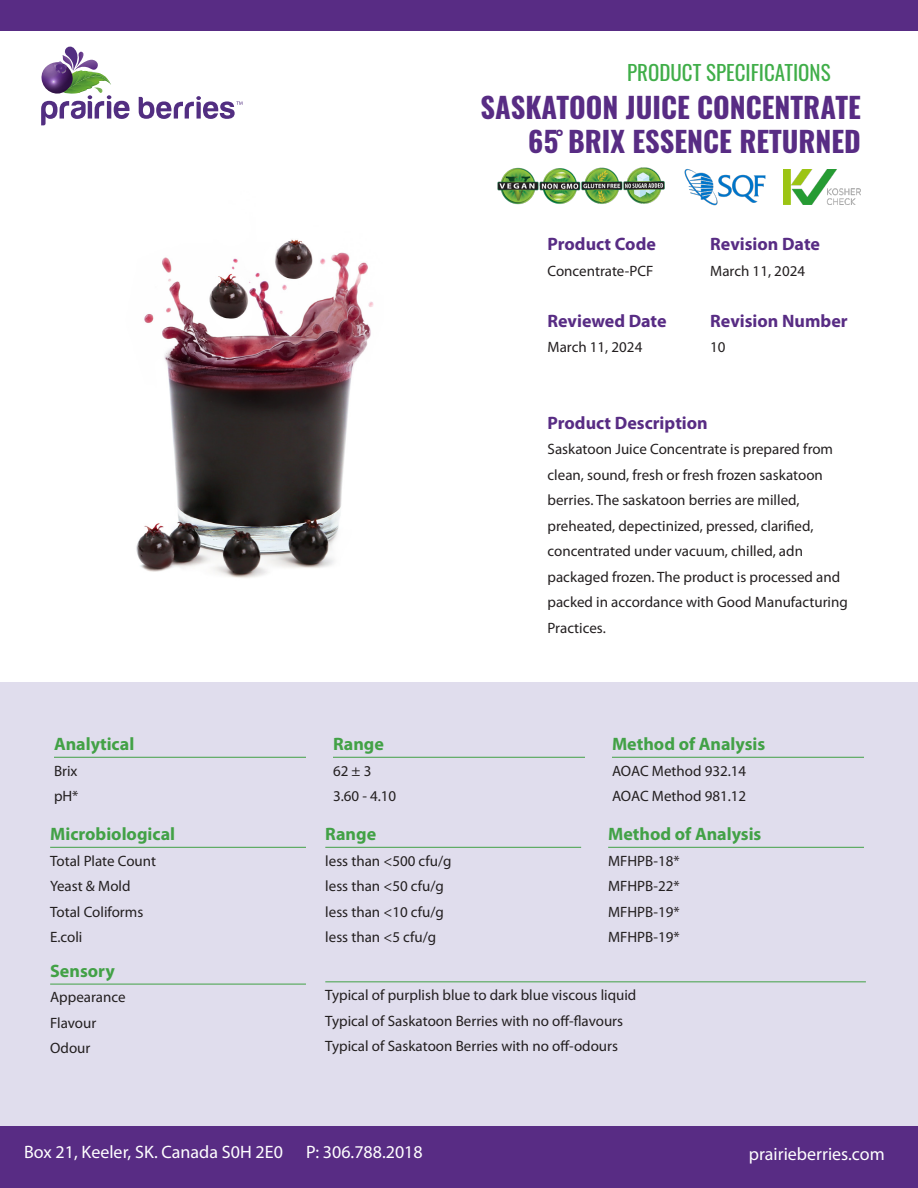
<style>
.page{position:relative;width:918px;height:1188px;background:#fff}
.page>*{position:absolute;margin:0;border:0;box-sizing:border-box;transform-origin:0 0}
.Product_Name{font:700 28.5px "Oswald";color:#582c84}
.t1{font:21px "Oswald";color:#40ae49}
.Section_Header_2{font:700 18px "Myriad Pro";color:#42a146}
.Section_Header{font:700 18px "Myriad Pro";color:#582c84}
.t2{font:18px "Myriad Pro";color:#fff}
.Body_Copy{font:15px/25.5px "Myriad Pro";color:#231f20}
</style>
<div class="page">
<div style="left:0;top:682px;width:918px;height:506px;background:#e0dded"></div>
<hr style="left:54px;top:757px;width:252px;height:1px;background:#42a146">
<hr style="left:333px;top:757px;width:252px;height:1px;background:#42a146">
<hr style="left:612px;top:757px;width:252px;height:1px;background:#42a146">
<img style="left:136px;top:239px;width:238px;height:339px">
<div style="left:0;top:1127px;width:918px;height:61px;background:#582c84"></div>
<div style="left:0;top:0;width:918px;height:31px;background:#582c84"></div>
<svg style="left:41px;top:47px;width:202px;height:78px"></svg>
<hr style="left:50px;top:847px;width:256px;height:1px;background:#42a146">
<hr style="left:325px;top:847px;width:256px;height:1px;background:#42a146">
<hr style="left:608px;top:847px;width:256px;height:1px;background:#42a146">
<hr style="left:50px;top:984px;width:256px;height:1px;background:#42a146">
<hr style="left:325px;top:981px;width:541px;height:1px;background:#42a146">
<img style="left:497px;top:167px;width:168px;height:38px">
<img style="left:684px;top:169px;width:81px;height:37px">
<img style="left:783px;top:169px;width:78px;height:36px">
<p class="t1" style="left:627px;top:53px;width:205px">PRODUCT SPECIFICATIONS</p>
<p class="Product_Name" style="left:480px;top:88px;width:382px">SASKATOON JUICE CONCENTRATE</p>
<p class="Product_Name" style="left:528px;top:122px;width:334px">65˚ BRIX ESSENCE RETURNED</p>
<p class="Section_Header" style="left:548px;top:232px;width:110px">Product Code</p>
<p class="Body_Copy" style="left:548px;top:258px;width:107px">Concentrate-PCF</p>
<p class="Section_Header" style="left:548px;top:309px;width:121px">Reviewed Date</p>
<p class="Body_Copy" style="left:548px;top:334px;width:96px">March 11, 2024</p>
<p class="Section_Header" style="left:710px;top:232px;width:111px">Revision Date</p>
<p class="Body_Copy" style="left:710px;top:258px;width:96px">March 11, 2024</p>
<p class="Section_Header" style="left:710px;top:309px;width:139px">Revision Number</p>
<p class="Body_Copy" style="left:710px;top:334px;width:17px">10</p>
<p class="Section_Header_2" style="left:54px;top:732px;width:82px">Analytical</p>
<p class="Body_Copy" style="left:54px;top:758px;width:25px">Brix</p>
<p class="Body_Copy" style="left:54px;top:783px;width:26px">pH*</p>
<p class="Section_Header_2" style="left:50px;top:822px;width:127px">Microbiological</p>
<p class="Body_Copy" style="left:50px;top:848px;width:107px">Total Plate Count</p>
<p class="Body_Copy" style="left:50px;top:873px;width:82px">Yeast &amp; Mold</p>
<p class="Body_Copy" style="left:50px;top:899px;width:95px">Total Coliforms</p>
<p class="Body_Copy" style="left:50px;top:924px;width:34px">E.coli</p>
<p class="Section_Header_2" style="left:50px;top:959px;width:66px">Sensory</p>
<p class="Body_Copy" style="left:50px;top:984px;width:77px">Appearance</p>
<p class="Body_Copy" style="left:50px;top:1010px;width:48px">Flavour</p>
<p class="Body_Copy" style="left:50px;top:1035px;width:42px">Odour</p>
<p class="Section_Header_2" style="left:333px;top:732px;width:52px">Range</p>
<p class="Body_Copy" style="left:333px;top:758px;width:40px">62 ± 3</p>
<p class="Body_Copy" style="left:333px;top:783px;width:65px">3.60 - 4.10</p>
<p class="Section_Header_2" style="left:325px;top:822px;width:52px">Range</p>
<p class="Body_Copy" style="left:325px;top:848px;width:128px">less than &lt;500 cfu/g</p>
<p class="Body_Copy" style="left:325px;top:873px;width:120px">less than &lt;50 cfu/g</p>
<p class="Body_Copy" style="left:325px;top:899px;width:120px">less than &lt;10 cfu/g</p>
<p class="Body_Copy" style="left:325px;top:924px;width:112px">less than &lt;5 cfu/g</p>
<p class="Section_Header" style="left:548px;top:411px;width:162px">Product Description</p>
<p class="Body_Copy" style="left:548px;top:436px;width:302px">Saskatoon Juice Concentrate is prepared from clean, sound, fresh or fresh frozen saskatoon berries. The saskatoon berries are milled, preheated, depectinized, pressed, clarified, concentrated under vacuum, chilled, adn packaged frozen. The product is processed and packed in accordance with Good Manufacturing Practices.</p>
<p class="Section_Header_2" style="left:612px;top:732px;width:155px">Method of Analysis</p>
<p class="Body_Copy" style="left:612px;top:758px;width:136px">AOAC Method 932.14</p>
<p class="Body_Copy" style="left:612px;top:783px;width:136px">AOAC Method 981.12</p>
<p class="Section_Header_2" style="left:608px;top:822px;width:155px">Method of Analysis</p>
<p class="Body_Copy" style="left:608px;top:848px;width:73px">MFHPB-18*</p>
<p class="Body_Copy" style="left:608px;top:873px;width:73px">MFHPB-22*</p>
<p class="Body_Copy" style="left:608px;top:899px;width:73px">MFHPB-19*</p>
<p class="Body_Copy" style="left:608px;top:924px;width:73px">MFHPB-19*</p>
<p class="Body_Copy" style="left:325px;top:982px;width:313px">Typical of purplish blue to dark blue viscous liquid</p>
<p class="Body_Copy" style="left:325px;top:1008px;width:299px">Typical of Saskatoon Berries with no off-flavours</p>
<p class="Body_Copy" style="left:325px;top:1033px;width:294px">Typical of Saskatoon Berries with no off-odours</p>
<p class="t2" style="left:24px;top:1141px;width:260px">Box 21, Keeler, SK. Canada S0H 2E0</p>
<p class="t2" style="left:306px;top:1141px;width:118px">P: 306.788.2018</p>
<p class="t2" style="left:749px;top:1143px;width:138px">prairieberries.com</p>
</div>
